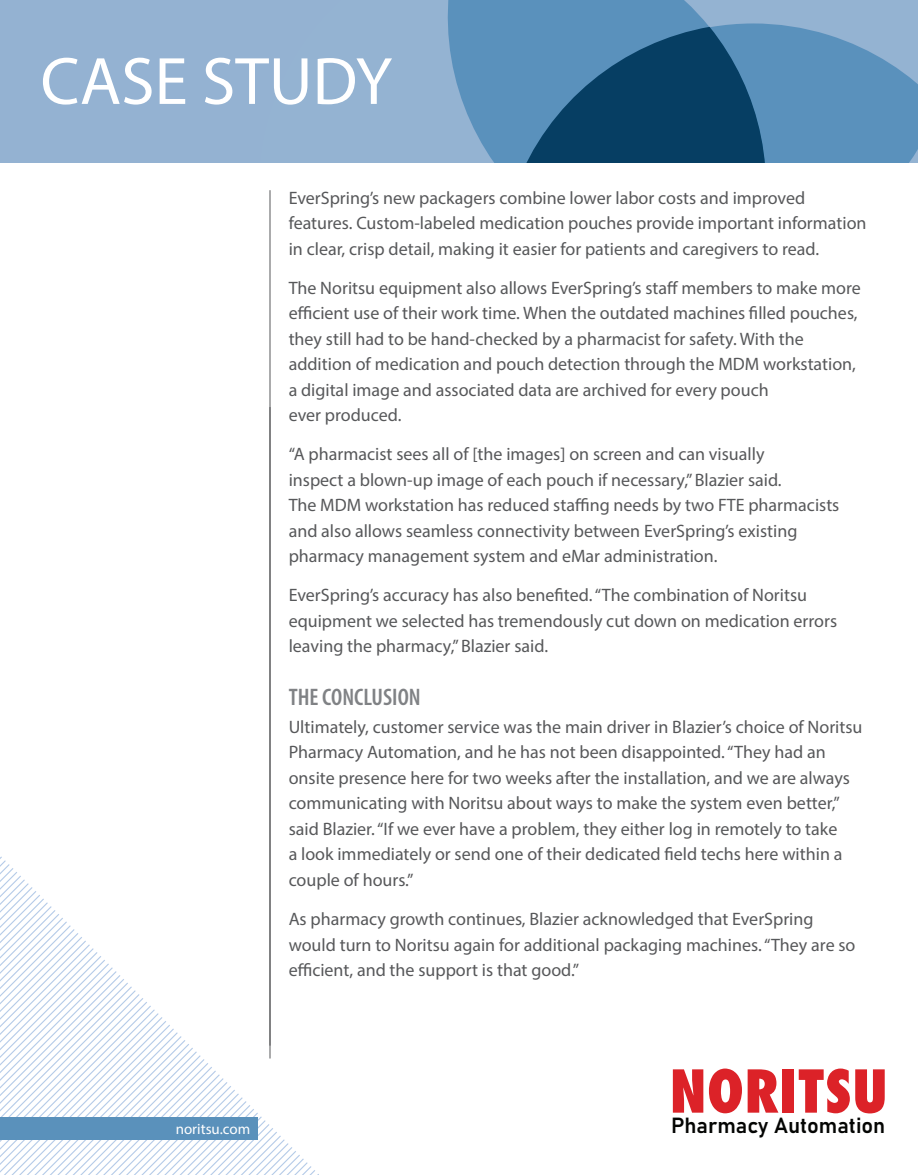
<style>
.page{position:relative;width:918px;height:1175px;background:#fff}
.page>*{position:absolute;margin:0;border:0;box-sizing:border-box;transform-origin:0 0}
.t1{font:67.5px "Myriad Pro";color:#fff}
.t2{font:57.45px "Fujiyama Extra Bold Plain";color:#dc2228}
.t3{font:600 condensed 24px "Myriad Pro";color:#808285}
.t4{font:600 21.6px "Bahnschrift";color:#040503}
.t5{font:18px/25.5px "Myriad Pro";color:#57585a}
.t6{font:15px "Myriad Pro";color:#fff}
</style>
<div class="page">
<div style="left:0;top:0;width:918px;height:163px;background:#94b2d2"></div>
<svg style="left:447px;top:0;width:259px;height:163px;fill:#5a91bc"></svg>
<svg style="left:515px;top:23px;width:403px;height:140px;background:#3d739b"></svg>
<hr style="left:270px;top:190px;width:1px;height:868px;background:#57585a">
<svg style="left:0;top:856px;width:315px;height:318px"></svg>
<hr style="left:270px;top:407px;width:1px;height:638px;background:#57585a">
<div style="left:0;top:1117px;width:257px;height:23px;background:#5a91bb"></div>
<h1 class="t1" style="left:40px;top:40px;width:353px">CASE STUDY</h1>
<p class="t6" style="left:176px;top:1119px;width:76px">noritsu.com</p>
<p class="t5" style="left:289px;top:185px;width:579px">EverSpring’s new packagers combine lower labor costs and improved features. Custom-labeled medication pouches provide important information in clear, crisp detail, making it easier for patients and caregivers to read.</p>
<p class="t5" style="left:289px;top:275px;width:574px">The Noritsu equipment also allows EverSpring’s staff members to make more efficient use of their work time. When the outdated machines filled pouches, they still had to be hand-checked by a pharmacist for safety. With the addition of medication and pouch detection through the MDM workstation, a digital image and associated data are archived for every pouch<br>ever produced.</p>
<p class="t5" style="left:289px;top:441px;width:552px">“A pharmacist sees all of [the images] on screen and can visually<br>inspect a blown-up image of each pouch if necessary,” Blazier said.<br>The MDM workstation has reduced staffing needs by two FTE pharmacists and also allows seamless connectivity between EverSpring’s existing pharmacy management system and eMar administration.</p>
<p class="t5" style="left:289px;top:582px;width:550px">EverSpring’s accuracy has also benefited. “The combination of Noritsu equipment we selected has tremendously cut down on medication errors leaving the pharmacy,” Blazier said.</p>
<h3 class="t3" style="left:289px;top:682px;width:133px">THE CONCLUSION</h3>
<p class="t5" style="left:289px;top:713px;width:575px">Ultimately, customer service was the main driver in Blazier’s choice of Noritsu Pharmacy Automation, and he has not been disappointed. “They had an onsite presence here for two weeks after the installation, and we are always communicating with Noritsu about ways to make the system even better,” said Blazier. “If we ever have a problem, they either log in remotely to take<br>a look immediately or send one of their dedicated field techs here within a couple of hours.”</p>
<p class="t5" style="left:289px;top:906px;width:568px">As pharmacy growth continues, Blazier acknowledged that EverSpring would turn to Noritsu again for additional packaging machines. “They are so efficient, and the support is that good.”</p>
<h2 class="t2" style="left:669px;top:1054px;width:220px">NORITSU</h2>
<p class="t4" style="left:671px;top:1112px;width:216px">Pharmacy Automation</p>
</div>
